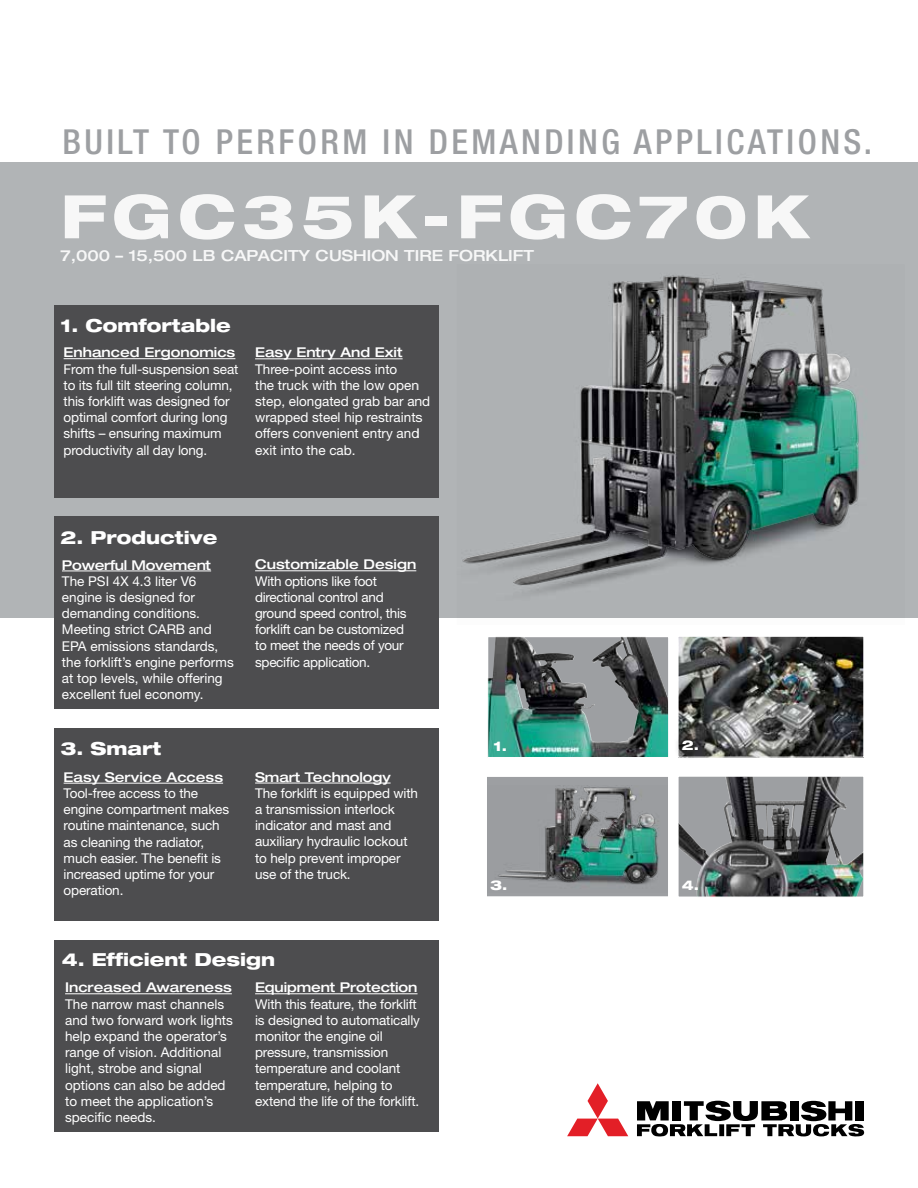
<style>
.page{position:relative;width:918px;height:1188px;background:#fff}
.page>*{position:absolute;margin:0;border:0;box-sizing:border-box;transform-origin:0 0}
.t1{font:800 expanded 60px "Helvetica Neue";letter-spacing:.1em;color:#fff}
.t2{font:500 condensed 34.5px "Helvetica Neue";letter-spacing:.1em;color:#9d9fa2}
.t3{font:800 expanded 18px "Helvetica Neue";color:#fff}
.t4{font:500 expanded 15.3px "Helvetica Neue";color:#fff}
.t5{font:13.5px/16.2px "Helvetica Neue";letter-spacing:-.01em;color:#fff}
.t6{font:500 expanded 13.5px "Helvetica Neue";color:#fff}
.t7{font:500 expanded 13.5px "Helvetica Neue";letter-spacing:-.02em;color:#fff}
.t8{font:800 expanded 13.5px "Helvetica Neue";color:#fff}
</style>
<div class="page">
<img style="left:680px;top:638px;width:182px;height:117px">
<div style="left:678px;top:636px;width:186px;height:121px;border:1px solid #fff"></div>
<div style="left:486px;top:776px;width:183px;height:121px;background:#9d9fa2"></div>
<img style="left:498px;top:787px;width:161px;height:98px">
<div style="left:486px;top:776px;width:183px;height:121px;border:1px solid #fff"></div>
<div style="left:0;top:162px;width:918px;height:456px;background:#b1b4b6"></div>
<img style="left:489px;top:638px;width:178px;height:118px">
<img style="left:551px;top:638px;width:87px;height:104px">
<div style="left:487px;top:636px;width:182px;height:122px;border:1px solid #fff"></div>
<svg style="left:567px;top:1083px;width:61px;height:53px"></svg>
<svg style="left:637px;top:1101px;width:227px;height:36px"></svg>
<div style="left:54px;top:517px;width:385px;height:192px;background:#4d4d4f"></div>
<div style="left:54px;top:728px;width:385px;height:192px;background:#4d4d4f"></div>
<div style="left:54px;top:305px;width:385px;height:192px;background:#4d4d4f"></div>
<div style="left:54px;top:940px;width:385px;height:191px;background:#4d4d4f"></div>
<img style="left:680px;top:778px;width:182px;height:117px">
<div style="left:678px;top:776px;width:186px;height:121px;border:1px solid #fff"></div>
<div style="left:673px;top:732px;width:34px;height:28px;background:#000;opacity:.75"></div>
<hr style="left:64px;top:358px;width:171px;height:1px;background:#fff">
<hr style="left:255px;top:358px;width:148px;height:1px;background:#fff">
<hr style="left:62px;top:571px;width:149px;height:1px;background:#fff">
<hr style="left:255px;top:570px;width:161px;height:1px;background:#fff">
<hr style="left:65px;top:993px;width:167px;height:1px;background:#fff">
<hr style="left:64px;top:783px;width:159px;height:1px;background:#fff">
<hr style="left:255px;top:993px;width:163px;height:1px;background:#fff">
<hr style="left:255px;top:783px;width:136px;height:1px;background:#fff">
<img style="left:462px;top:275px;width:405px;height:320px">
<h2 class="t2" style="left:62px;top:122px;width:811px">BUILT TO PERFORM IN DEMANDING APPLICATIONS.</h2>
<h1 class="t1" style="left:60px;top:178px;width:750px">FGC35K-FGC70K</h1>
<p class="t4" style="left:60px;top:246px;width:475px">7,000 – 15,500 LB CAPACITY CUSHION TIRE FORKLIFT</p>
<h3 class="t3" style="left:61px;top:314px;width:172px">1. Comfortable</h3>
<p class="t6" style="left:64px;top:344px;width:173px">Enhanced Ergonomics</p>
<p class="t5" style="left:64px;top:360px;width:176px">From the full-suspension seat to its full tilt steering column, this forklift was designed for optimal comfort during long shifts – ensuring maximum productivity all day long.</p>
<p class="t6" style="left:255px;top:344px;width:149px">Easy Entry And Exit</p>
<p class="t5" style="left:255px;top:361px;width:177px">Three-point access into<br>the truck with the low open step, elongated grab bar and wrapped steel hip restraints offers convenient entry and exit into the cab.</p>
<h3 class="t3" style="left:60px;top:526px;width:158px">2. Productive</h3>
<p class="t7" style="left:62px;top:556px;width:151px">Powerful Movement</p>
<p class="t5" style="left:62px;top:573px;width:173px">The PSI 4X 4.3 liter V6 engine is designed for demanding conditions.<br>Meeting strict CARB and<br>EPA emissions standards, the forklift’s engine performs at top levels, while offering excellent fuel economy.</p>
<h3 class="t3" style="left:60px;top:737px;width:102px">3. Smart</h3>
<p class="t6" style="left:64px;top:769px;width:161px">Easy Service Access</p>
<p class="t5" style="left:64px;top:785px;width:167px">Tool-free access to the engine compartment makes routine maintenance, such as cleaning the radiator, much easier. The benefit is increased uptime for your operation.</p>
<p class="t6" style="left:255px;top:556px;width:163px">Customizable Design</p>
<p class="t5" style="left:255px;top:573px;width:153px">With options like foot directional control and ground speed control, this forklift can be customized to meet the needs of your specific application.</p>
<p class="t6" style="left:255px;top:768px;width:137px">Smart Technology</p>
<p class="t5" style="left:255px;top:785px;width:164px">The forklift is equipped with a transmission interlock indicator and mast and auxiliary hydraulic lockout to help prevent improper use of the truck.</p>
<h3 class="t3" style="left:62px;top:948px;width:215px">4. Efficient Design</h3>
<p class="t6" style="left:65px;top:979px;width:168px">Increased Awareness</p>
<p class="t5" style="left:65px;top:996px;width:169px">The narrow mast channels and two forward work lights help expand the operator’s range of vision. Additional light, strobe and signal options can also be added to meet the application’s specific needs.</p>
<p class="t6" style="left:255px;top:979px;width:164px">Equipment Protection</p>
<p class="t5" style="left:255px;top:996px;width:166px">With this feature, the forklift is designed to automatically monitor the engine oil pressure, transmission temperature and coolant temperature, helping to extend the life of the forklift.</p>
<p class="t8" style="left:494px;top:737px;width:15px">1.</p>
<p class="t8" style="left:490px;top:877px;width:19px">3.</p>
<p class="t8" style="left:682px;top:737px;width:19px">2.</p>
<p class="t8" style="left:682px;top:877px;width:19px">4.</p>
</div>
